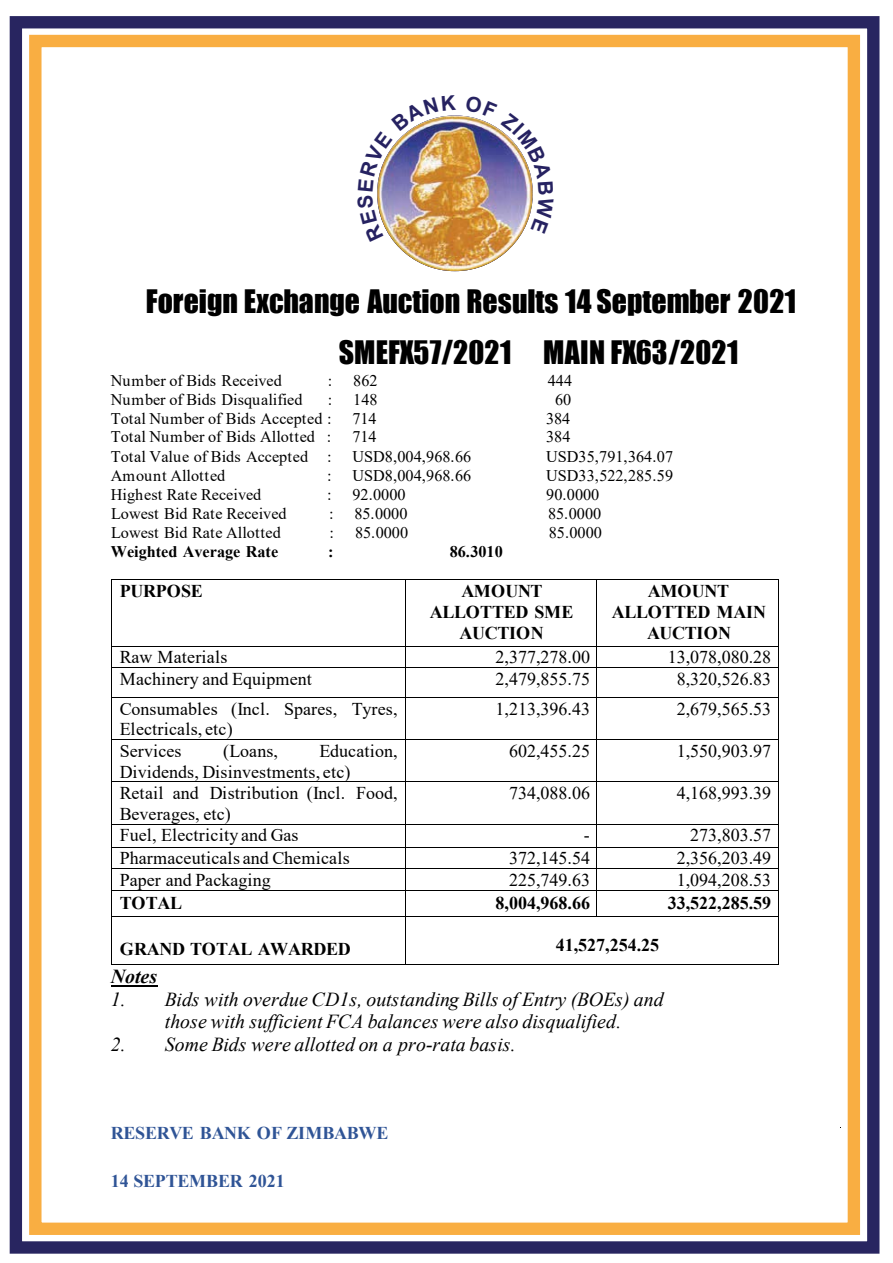
<style>
.page{position:relative;width:893px;height:1263px;background:#fff}
.page>*{position:absolute;margin:0;border:0;box-sizing:border-box;transform-origin:0 0}
.t1{font:29.7px/51.3px "Impact";color:#000}
.t2{font:italic 19.8px/22.5px "Times New Roman";color:#000}
.t3{font:italic 700 19.8px "Times New Roman";color:#000}
.t4{font:18px/20.7px "Times New Roman";color:#000}
.t5{font:700 18px/20.7px "Times New Roman";letter-spacing:-.015em;color:#000;text-align:center}
.t6{font:700 18px "Times New Roman";letter-spacing:-.015em;color:#2f5496}
.t7{font:16.2px "Times New Roman";color:#000}
.t8{font:700 16.2px "Times New Roman";color:#000}
</style>
<div class="page">
<hr style="left:112px;top:579px;width:293px;height:1px;background:#000">
<hr style="left:405px;top:579px;width:191px;height:1px;background:#000">
<hr style="left:597px;top:579px;width:180px;height:1px;background:#000">
<hr style="left:111px;top:580px;width:1px;height:66px;background:#000">
<hr style="left:405px;top:580px;width:1px;height:66px;background:#000">
<hr style="left:596px;top:580px;width:1px;height:66px;background:#000">
<hr style="left:777px;top:580px;width:1px;height:66px;background:#000">
<hr style="left:112px;top:646px;width:293px;height:1px;background:#000">
<hr style="left:405px;top:646px;width:191px;height:1px;background:#000">
<hr style="left:597px;top:646px;width:180px;height:1px;background:#000">
<hr style="left:112px;top:667px;width:293px;height:1px;background:#000">
<hr style="left:405px;top:667px;width:191px;height:1px;background:#000">
<hr style="left:597px;top:667px;width:180px;height:1px;background:#000">
<svg style="left:111px;top:646px;width:1px;height:51px"></svg>
<hr style="left:112px;top:696px;width:293px;height:1px;background:#000">
<svg style="left:405px;top:647px;width:1px;height:49px"></svg>
<hr style="left:405px;top:696px;width:191px;height:1px;background:#000">
<svg style="left:596px;top:646px;width:1px;height:51px"></svg>
<hr style="left:597px;top:696px;width:180px;height:1px;background:#000">
<hr style="left:111px;top:697px;width:1px;height:42px;background:#000">
<hr style="left:405px;top:697px;width:1px;height:42px;background:#000">
<hr style="left:596px;top:697px;width:1px;height:42px;background:#000">
<hr style="left:777px;top:697px;width:1px;height:42px;background:#000">
<hr style="left:112px;top:739px;width:293px;height:1px;background:#000">
<hr style="left:405px;top:739px;width:191px;height:1px;background:#000">
<hr style="left:597px;top:739px;width:180px;height:1px;background:#000">
<hr style="left:111px;top:740px;width:1px;height:41px;background:#000">
<hr style="left:405px;top:740px;width:1px;height:41px;background:#000">
<hr style="left:596px;top:740px;width:1px;height:41px;background:#000">
<hr style="left:777px;top:740px;width:1px;height:41px;background:#000">
<hr style="left:112px;top:781px;width:293px;height:1px;background:#000">
<hr style="left:405px;top:781px;width:191px;height:1px;background:#000">
<hr style="left:597px;top:781px;width:180px;height:1px;background:#000">
<hr style="left:111px;top:782px;width:1px;height:41px;background:#000">
<hr style="left:405px;top:782px;width:1px;height:41px;background:#000">
<hr style="left:596px;top:782px;width:1px;height:41px;background:#000">
<hr style="left:777px;top:782px;width:1px;height:41px;background:#000">
<hr style="left:112px;top:823px;width:293px;height:1px;background:#000">
<hr style="left:405px;top:823px;width:191px;height:1px;background:#000">
<hr style="left:597px;top:823px;width:180px;height:1px;background:#000">
<hr style="left:112px;top:847px;width:293px;height:1px;background:#000">
<hr style="left:405px;top:847px;width:191px;height:1px;background:#000">
<hr style="left:597px;top:847px;width:180px;height:1px;background:#000">
<hr style="left:112px;top:867px;width:293px;height:1px;background:#000">
<hr style="left:405px;top:867px;width:191px;height:1px;background:#000">
<hr style="left:597px;top:867px;width:180px;height:1px;background:#000">
<hr style="left:112px;top:890px;width:293px;height:1px;background:#000">
<hr style="left:405px;top:890px;width:191px;height:1px;background:#000">
<hr style="left:597px;top:890px;width:180px;height:1px;background:#000">
<svg style="left:111px;top:823px;width:1px;height:94px"></svg>
<hr style="left:112px;top:916px;width:293px;height:1px;background:#000">
<svg style="left:405px;top:824px;width:1px;height:92px"></svg>
<hr style="left:405px;top:916px;width:191px;height:1px;background:#000">
<svg style="left:596px;top:823px;width:1px;height:94px"></svg>
<hr style="left:597px;top:916px;width:95px;height:1px;background:#000">
<hr style="left:693px;top:916px;width:84px;height:1px;background:#000">
<hr style="left:111px;top:917px;width:1px;height:47px;background:#000">
<hr style="left:112px;top:964px;width:293px;height:1px;background:#000">
<hr style="left:405px;top:917px;width:1px;height:47px;background:#000">
<hr style="left:405px;top:964px;width:191px;height:1px;background:#000">
<hr style="left:597px;top:964px;width:95px;height:1px;background:#000">
<hr style="left:692px;top:964px;width:85px;height:1px;background:#000">
<hr style="left:777px;top:917px;width:1px;height:47px;background:#000">
<hr style="left:111px;top:985px;width:47px;height:1px;background:#000">
<div style="left:10px;top:16px;width:869px;height:1237px;border:12px solid #282560"></div>
<div style="left:29px;top:35px;width:831px;height:1200px;border:12px solid #f9ae42"></div>
<img style="left:377px;top:115px;width:156px;height:156px;border-radius:78px">
<img style="left:377px;top:115px;width:79px;height:127px">
<img style="left:465px;top:116px;width:68px;height:118px">
<h1 class="t1" style="left:339px;top:275px;width:459px;text-indent:-193px">Foreign Exchange Auction Results 14 September 2021<br>SMEFX57/2021 MAIN FX63/2021</h1>
<p class="t7" style="left:111px;top:369px;width:173px">Number of Bids Received</p>
<p class="t7" style="left:328px;top:369px;width:6px">:</p>
<p class="t7" style="left:353px;top:369px;width:26px">862</p>
<p class="t7" style="left:548px;top:369px;width:26px">444</p>
<p class="t7" style="left:111px;top:388px;width:193px">Number of Bids Disqualified</p>
<p class="t7" style="left:328px;top:388px;width:6px">:</p>
<p class="t7" style="left:353px;top:388px;width:26px">148</p>
<p class="t7" style="left:555px;top:388px;width:18px">60</p>
<p class="t7" style="left:111px;top:407px;width:222px">Total Number of Bids Accepted :</p>
<p class="t7" style="left:352px;top:407px;width:26px">714</p>
<p class="t7" style="left:546px;top:407px;width:26px">384</p>
<p class="t7" style="left:111px;top:426px;width:222px">Total Number of Bids Allotted :</p>
<p class="t7" style="left:352px;top:426px;width:26px">714</p>
<p class="t7" style="left:546px;top:426px;width:26px">384</p>
<p class="t7" style="left:111px;top:445px;width:222px">Total Value of Bids Accepted :</p>
<p class="t7" style="left:352px;top:445px;width:120px">USD8,004,968.66</p>
<p class="t7" style="left:546px;top:445px;width:128px">USD35,791,364.07</p>
<p class="t7" style="left:111px;top:464px;width:116px">Amount Allotted</p>
<p class="t7" style="left:327px;top:464px;width:6px">:</p>
<p class="t7" style="left:352px;top:464px;width:120px">USD8,004,968.66</p>
<p class="t7" style="left:546px;top:464px;width:128px">USD33,522,285.59</p>
<p class="t7" style="left:111px;top:483px;width:152px">Highest Rate Received</p>
<p class="t7" style="left:327px;top:483px;width:6px">:</p>
<p class="t7" style="left:352px;top:483px;width:55px">92.0000</p>
<p class="t7" style="left:546px;top:483px;width:55px">90.0000</p>
<p class="t7" style="left:111px;top:502px;width:177px">Lowest Bid Rate Received</p>
<p class="t7" style="left:329px;top:502px;width:6px">:</p>
<p class="t7" style="left:354px;top:502px;width:55px">85.0000</p>
<p class="t7" style="left:548px;top:502px;width:55px">85.0000</p>
<p class="t7" style="left:111px;top:521px;width:171px">Lowest Bid Rate Allotted</p>
<p class="t7" style="left:329px;top:521px;width:6px">:</p>
<p class="t7" style="left:355px;top:521px;width:55px">85.0000</p>
<p class="t7" style="left:549px;top:521px;width:55px">85.0000</p>
<p class="t8" style="left:111px;top:540px;width:169px">Weighted Average Rate</p>
<p class="t8" style="left:328px;top:540px;width:7px">:</p>
<p class="t8" style="left:450px;top:540px;width:55px">86.3010</p>
<p class="t5" style="left:120px;top:580px;width:85px">PURPOSE</p>
<p class="t5" style="left:430px;top:580px;width:145px">AMOUNT<br>ALLOTTED SME<br>AUCTION</p>
<p class="t5" style="left:612px;top:580px;width:156px">AMOUNT<br>ALLOTTED MAIN<br>AUCTION</p>
<p class="t4" style="left:120px;top:646px;width:109px">Raw Materials</p>
<p class="t4" style="left:496px;top:646px;width:96px">2,377,278.00</p>
<p class="t4" style="left:668px;top:646px;width:105px">13,078,080.28</p>
<p class="t4" style="left:120px;top:668px;width:194px">Machinery and Equipment</p>
<p class="t4" style="left:496px;top:668px;width:96px">2,479,855.75</p>
<p class="t4" style="left:677px;top:668px;width:96px">8,320,526.83</p>
<p class="t4" style="left:120px;top:697px;width:279px">Consumables (Incl. Spares, Tyres,<br>Electricals, etc)</p>
<p class="t4" style="left:496px;top:697px;width:96px">1,213,396.43</p>
<p class="t4" style="left:677px;top:697px;width:96px">2,679,565.53</p>
<p class="t4" style="left:120px;top:740px;width:63px">Services</p>
<p class="t4" style="left:223px;top:740px;width:56px">(Loans,</p>
<p class="t4" style="left:120px;top:740px;width:279px;text-indent:200px">Education,<br>Dividends, Disinvestments, etc)</p>
<p class="t4" style="left:509px;top:740px;width:82px">602,455.25</p>
<p class="t4" style="left:677px;top:740px;width:96px">1,550,903.97</p>
<p class="t4" style="left:120px;top:782px;width:279px">Retail and Distribution (Incl. Food,<br>Beverages, etc)</p>
<p class="t4" style="left:509px;top:782px;width:82px">734,088.06</p>
<p class="t4" style="left:677px;top:782px;width:96px">4,168,993.39</p>
<p class="t4" style="left:120px;top:823px;width:180px">Fuel, Electricity and Gas</p>
<p class="t4" style="left:584px;top:823px;width:7px">-</p>
<p class="t4" style="left:690px;top:823px;width:82px">273,803.57</p>
<p class="t4" style="left:120px;top:847px;width:231px">Pharmaceuticals and Chemicals</p>
<p class="t4" style="left:509px;top:847px;width:82px">372,145.54</p>
<p class="t4" style="left:677px;top:847px;width:96px">2,356,203.49</p>
<p class="t4" style="left:120px;top:869px;width:153px">Paper and Packaging</p>
<p class="t4" style="left:509px;top:869px;width:82px">225,749.63</p>
<p class="t4" style="left:677px;top:869px;width:96px">1,094,208.53</p>
<p class="t5" style="left:120px;top:892px;width:64px">TOTAL</p>
<p class="t5" style="left:496px;top:892px;width:96px">8,004,968.66</p>
<p class="t5" style="left:668px;top:892px;width:105px">33,522,285.59</p>
<p class="t5" style="left:120px;top:938px;width:232px">GRAND TOTAL AWARDED</p>
<p class="t3" style="left:111px;top:962px;width:48px">Notes</p>
<p class="t2" style="left:165px;top:987px;width:500px;text-indent:-54px">1. Bids with overdue CD1s, outstanding Bills of Entry (BOEs) and those with sufficient FCA balances were also disqualified.</p>
<p class="t2" style="left:111px;top:1032px;width:406px">2. Some Bids were allotted on a pro-rata basis.</p>
<p class="t5" style="left:556px;top:933px;width:105px">41,527,254.25</p>
<p class="t6" style="left:111px;top:1120px;width:279px">RESERVE BANK OF ZIMBABWE</p>
<p class="t6" style="left:111px;top:1167px;width:175px">14 SEPTEMBER 2021</p>
</div>
